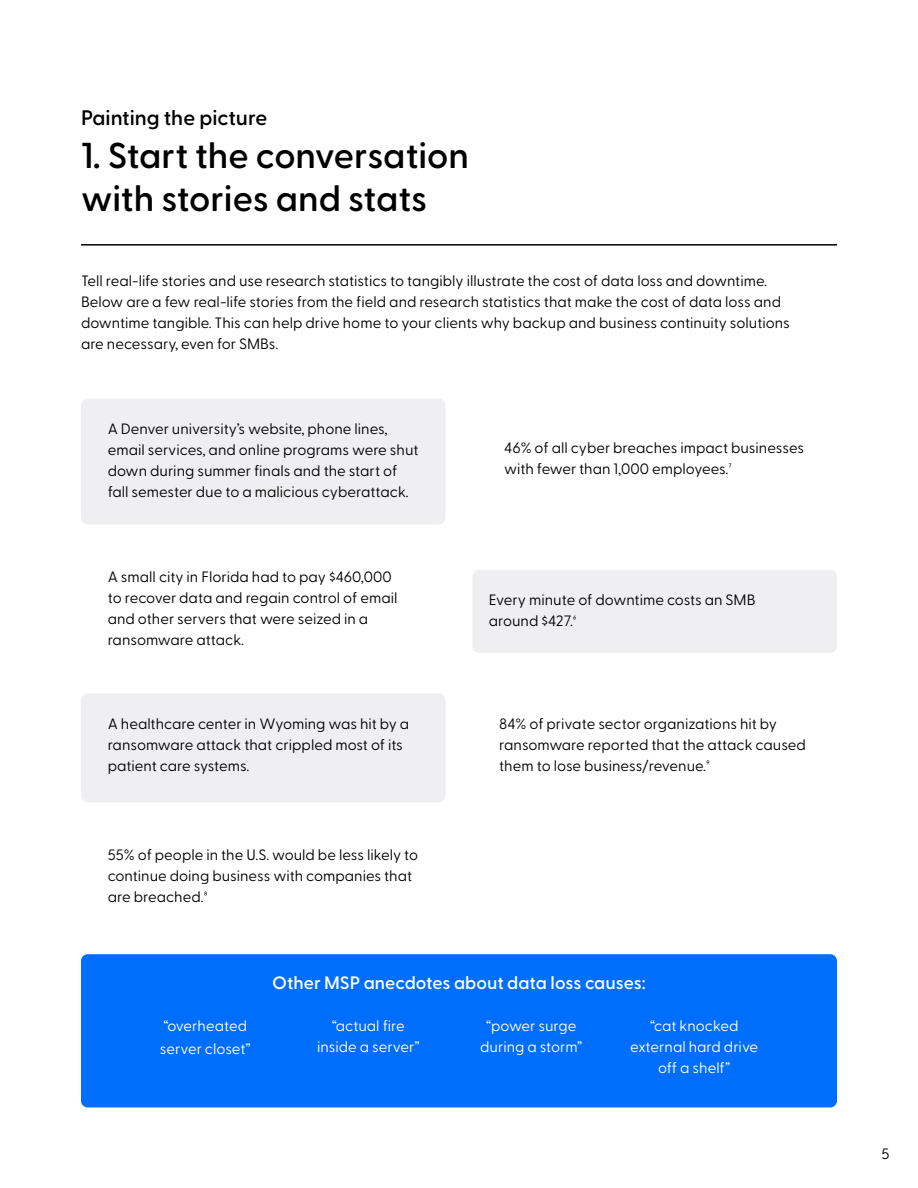
<style>
.page{position:relative;width:918px;height:1188px;background:#fff}
.page>*{position:absolute;margin:0;border:0;box-sizing:border-box;transform-origin:0 0}
.t1{font:600 36px/43.2px "Greycliff CF";color:#000}
.t2{font:600 21px "Greycliff CF";color:#000}
.t3{font:600 18px "Greycliff CF";color:#fff}
.t4{font:15px/21px "Greycliff CF";color:#000}
.t5{font:15px/21px "Greycliff CF";color:#fff;text-align:center}
</style>
<div class="page">
<div style="left:81px;top:694px;width:365px;height:108px;background:#efeff1;border-radius:7px"></div>
<div style="left:472px;top:570px;width:365px;height:83px;background:#efeff1;border-radius:7px"></div>
<div style="left:81px;top:399px;width:365px;height:125px;background:#efeff1;border-radius:7px"></div>
<hr style="left:81px;top:244px;width:756px;height:2px;background:#000">
<div style="left:81px;top:954px;width:756px;height:153px;background:#006efd;border-radius:7px"></div>
<h2 class="t2" style="left:81px;top:105px;width:188px">Painting the picture</h2>
<h1 class="t1" style="left:81px;top:134px;width:390px">1. Start the conversation with stories and stats</h1>
<p class="t4" style="left:81px;top:270px;width:710px">Tell real-life stories and use research statistics to tangibly illustrate the cost of data loss and downtime.<br>Below are a few real-life stories from the field and research statistics that make the cost of data loss and downtime tangible. This can help drive home to your clients why backup and business continuity solutions are necessary, even for SMBs.</p>
<p class="t4" style="left:108px;top:419px;width:312px">A Denver university’s website, phone lines, email services, and online programs were shut down during summer finals and the start of fall semester due to a malicious cyberattack.</p>
<p class="t4" style="left:108px;top:566px;width:291px">A small city in Florida had to pay $460,000 to recover data and regain control of email and other servers that were seized in a ransomware attack.</p>
<p class="t4" style="left:108px;top:713px;width:303px">A healthcare center in Wyoming was hit by a ransomware attack that crippled most of its patient care systems.</p>
<p class="t4" style="left:108px;top:844px;width:312px">55% of people in the U.S. would be less likely to continue doing business with companies that are breached.8</p>
<p class="t4" style="left:504px;top:437px;width:302px">46% of all cyber breaches impact businesses with fewer than 1,000 employees.7</p>
<p class="t4" style="left:489px;top:590px;width:268px">Every minute of downtime costs an SMB around $427.6</p>
<p class="t4" style="left:499px;top:713px;width:308px">84% of private sector organizations hit by ransomware reported that the attack caused them to lose business/revenue.9</p>
<p class="t3" style="left:272px;top:972px;width:375px">Other MSP anecdotes about data loss causes:</p>
<p class="t5" style="left:160px;top:1015px;width:92px;line-height:22.6px;text-align:left">“overheated server closet”</p>
<p class="t5" style="left:317px;top:1016px;width:104px">“actual fire inside a server”</p>
<p class="t5" style="left:480px;top:1016px;width:104px">“power surge during a storm”</p>
<p class="t5" style="left:630px;top:1016px;width:130px">“cat knocked external hard drive off a shelf”</p>
<p class="t4" style="left:881px;top:1143px;width:10px">5</p>
</div>
